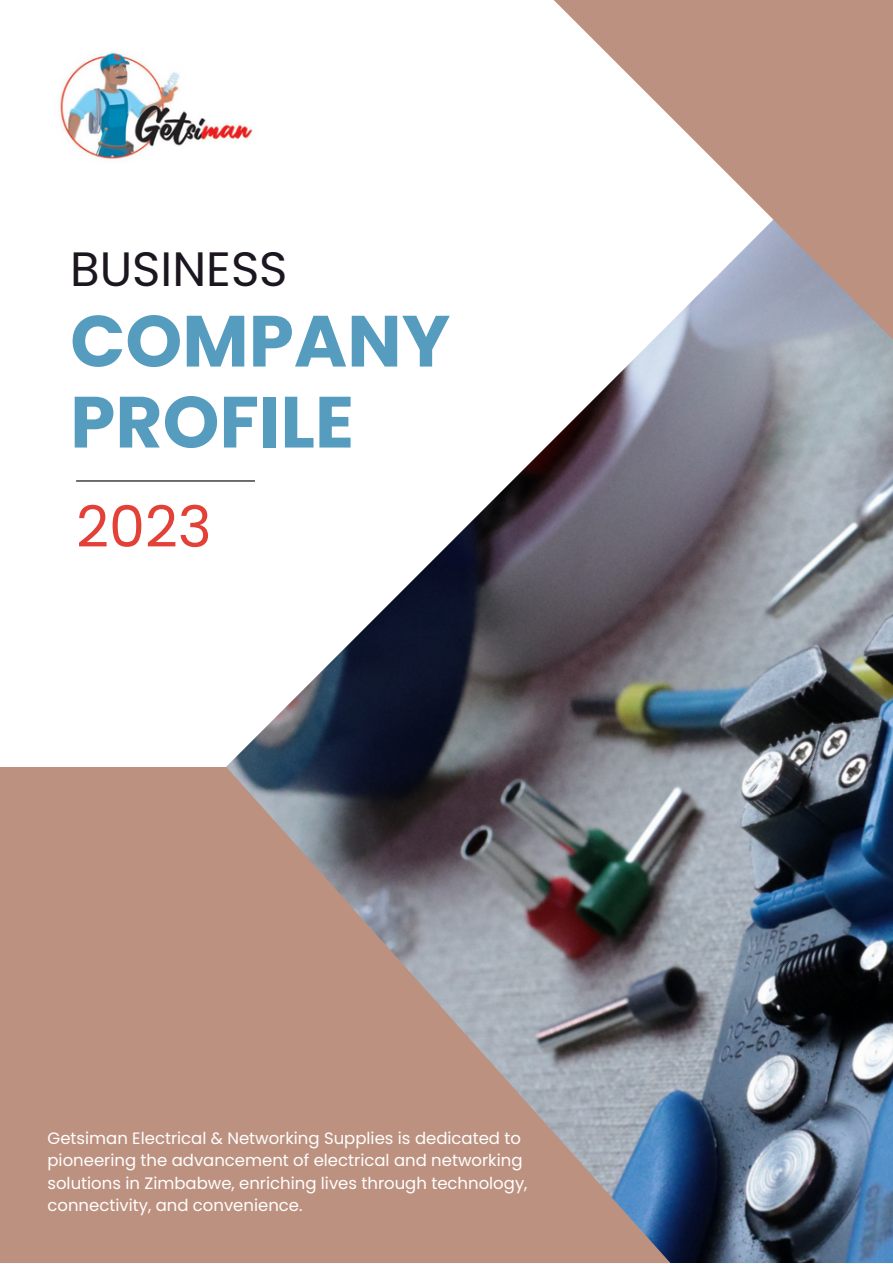
<style>
.page{position:relative;width:893px;height:1264px;background:#fff}
.page>*{position:absolute;margin:0;border:0;box-sizing:border-box;transform-origin:0 0}
.t1{font:700 72.3px/81px "Poppins";color:#559cbf}
.t2{font:57.15px "Poppins";color:#e34038}
.t3{font:48.15px "Poppins";color:#1b161f}
.t4{font:16.5px/22.5px "Poppins";color:#fff}
</style>
<div class="page">
<img style="left:76px;top:385px;width:816px;height:877px">
<svg style="left:0;top:767px;width:710px;height:495px;background:#a08780"></svg>
<svg style="left:554px;top:0;width:338px;height:385px"></svg>
<hr style="left:76px;top:480px;width:179px;height:1px;background:#000">
<img style="left:60px;top:52px;width:193px;height:108px">
<p class="t3" style="left:70px;top:236px;width:219px">BUSINESS</p>
<p class="t1" style="left:70px;top:301px;width:381px">COMPANY<br>PROFILE</p>
<p class="t2" style="left:76px;top:487px;width:137px">2023</p>
<p class="t4" style="left:47px;top:1126px;width:481px">Getsiman Electrical &amp; Networking Supplies is dedicated to pioneering the advancement of electrical and networking solutions in Zimbabwe, enriching lives through technology, connectivity, and convenience.</p>
</div>
